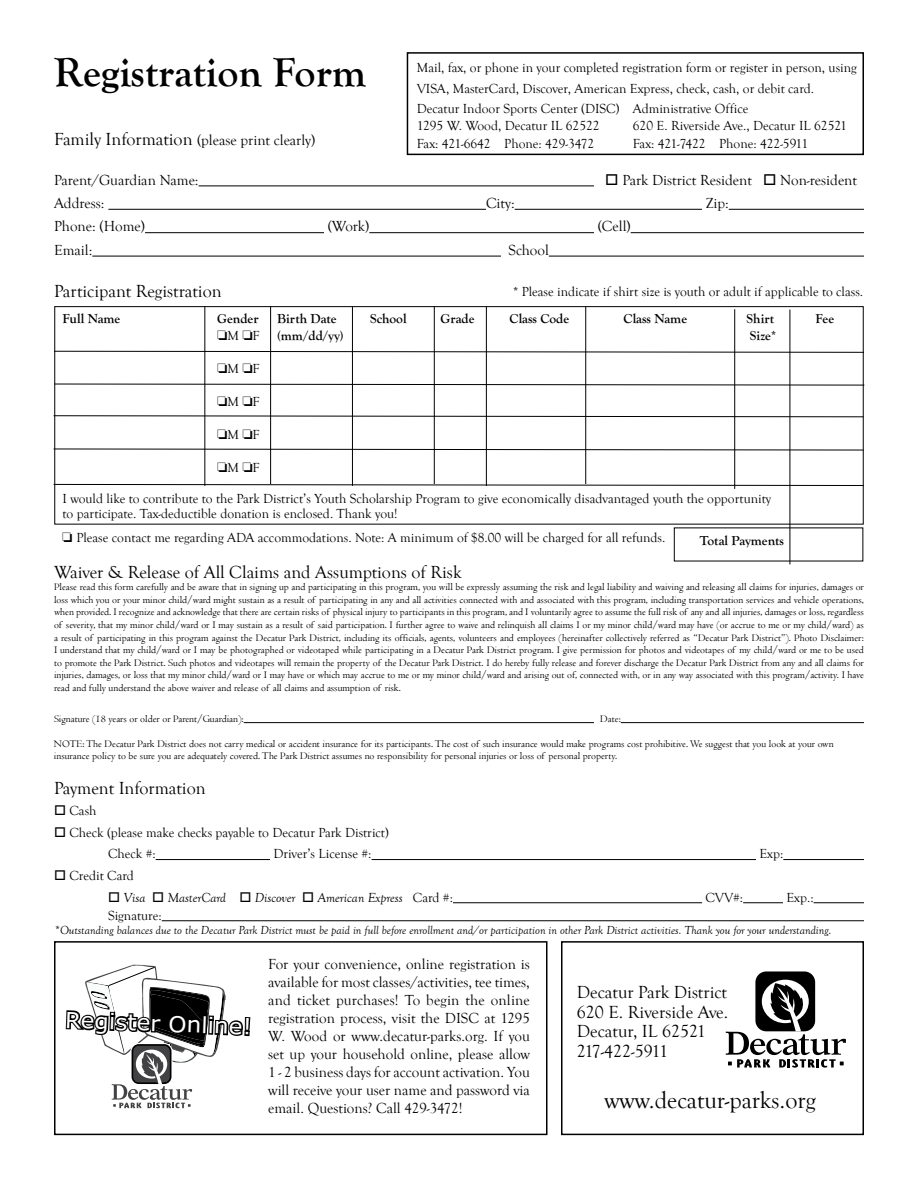
<style>
.page{position:relative;width:918px;height:1188px;background:#fff}
.page>*{position:absolute;margin:0;border:0;box-sizing:border-box;transform-origin:0 0}
.t1{font:700 42px "Goudy Old Style T";color:#000}
.t2{font:24px "Goudy Old Style T";color:#000}
.t3{font:22.2px "Verdana";color:#fff;scale:1.04 1}
.t4{font:18px/19.5px "Goudy Old Style T";color:#000}
.t5{font:15px/18px "Goudy Old Style T";color:#000;text-align:justify}
.t6{font:13.5px/20.7px "Goudy Old Style T";color:#000}
.t7{font:700 13.5px "Goudy Old Style T";color:#000}
.t8{font:italic 13.5px "Goudy Old Style T";color:#000}
.t9{font:italic 12px "Goudy Old Style T";color:#000}
.t10{font:10.5px/12.6px "Centaur";color:#000;text-align:justify}
.s1{font-size:18px}
.s2{font-style:normal}
</style>
<div class="page">
<hr style="left:199px;top:186px;width:395px;height:1px;background:#000">
<hr style="left:108px;top:209px;width:378px;height:1px;background:#000">
<hr style="left:515px;top:209px;width:187px;height:1px;background:#000">
<hr style="left:729px;top:209px;width:135px;height:1px;background:#000">
<hr style="left:145px;top:232px;width:179px;height:1px;background:#000">
<hr style="left:369px;top:232px;width:225px;height:1px;background:#000">
<hr style="left:631px;top:232px;width:233px;height:1px;background:#000">
<hr style="left:92px;top:256px;width:409px;height:1px;background:#000">
<hr style="left:549px;top:256px;width:315px;height:1px;background:#000">
<hr style="left:244px;top:722px;width:350px;height:1px;background:#000">
<hr style="left:621px;top:722px;width:243px;height:1px;background:#000">
<hr style="left:156px;top:859px;width:114px;height:1px;background:#000">
<hr style="left:372px;top:859px;width:384px;height:1px;background:#000">
<hr style="left:783px;top:859px;width:81px;height:1px;background:#000">
<hr style="left:453px;top:902px;width:249px;height:1px;background:#000">
<hr style="left:743px;top:902px;width:40px;height:1px;background:#000">
<hr style="left:814px;top:902px;width:50px;height:1px;background:#000">
<hr style="left:162px;top:920px;width:702px;height:1px;background:#000">
<div style="left:54px;top:941px;width:494px;height:194px;border:2px solid #000"></div>
<div style="left:407px;top:52px;width:457px;height:103px;border:2px solid #000"></div>
<div style="left:561px;top:941px;width:303px;height:194px;border:2px solid #000"></div>
<div style="left:755px;top:971px;width:60px;height:60px;background:#000;border-radius:11px"></div>
<div style="left:762px;top:980px;width:47px;height:43px;background:#fff;border-radius:50%"></div>
<svg style="left:726px;top:983px;width:120px;height:85px"></svg>
<svg style="left:65px;top:964px;width:186px;height:144px"></svg>
<div style="left:54px;top:306px;width:810px;height:219px;border:1px solid #000"></div>
<svg style="left:54px;top:350px;width:810px;height:3px"></svg>
<svg style="left:54px;top:383px;width:811px;height:3px"></svg>
<svg style="left:53px;top:415px;width:811px;height:3px"></svg>
<svg style="left:53px;top:448px;width:811px;height:3px"></svg>
<svg style="left:53px;top:484px;width:811px;height:2px;background:#7f7f7f"></svg>
<hr style="left:204px;top:306px;width:1px;height:180px;background:#000">
<hr style="left:270px;top:306px;width:1px;height:178px;background:#000">
<hr style="left:352px;top:306px;width:1px;height:180px;background:#000">
<hr style="left:434px;top:307px;width:1px;height:177px;background:#000">
<hr style="left:486px;top:307px;width:1px;height:179px;background:#000">
<hr style="left:585px;top:306px;width:1px;height:178px;background:#000">
<hr style="left:734px;top:309px;width:1px;height:180px;background:#000">
<hr style="left:790px;top:310px;width:1px;height:254px;background:#000">
<h1 class="t1" style="left:54px;top:48px;width:314px">Registration Form</h1>
<h3 class="t5" style="left:54px;top:131px;width:263px"><span class="s1">Family Information</span> (please print clearly)</h3>
<h3 class="t5" style="left:54px;top:171px;width:146px">Parent/Guardian Name:</h3>
<h3 class="t5" style="left:605px;top:171px;width:253px">□ Park District Resident □ Non-resident</h3>
<h3 class="t5" style="left:54px;top:194px;width:52px">Address:</h3>
<h3 class="t5" style="left:486px;top:194px;width:30px">City:</h3>
<h3 class="t5" style="left:706px;top:194px;width:25px">Zip:</h3>
<h3 class="t5" style="left:54px;top:218px;width:93px">Phone: (Home)</h3>
<h3 class="t5" style="left:328px;top:218px;width:43px">(Work)</h3>
<h3 class="t5" style="left:598px;top:218px;width:34px">(Cell)</h3>
<h3 class="t5" style="left:54px;top:241px;width:40px">Email:</h3>
<h3 class="t5" style="left:509px;top:241px;width:42px">School</h3>
<h3 class="t4" style="left:54px;top:282px;width:169px">Participant Registration</h3>
<p class="t6" style="left:417px;top:58px;width:442px">Mail, fax, or phone in your completed registration form or register in person, using<br>VISA, MasterCard, Discover, American Express, check, cash, or debit card.<br>Decatur Indoor Sports Center (DISC) Administrative Office</p>
<p class="t6" style="left:417px;top:115px;width:184px">1295 W. Wood, Decatur IL 62522</p>
<p class="t6" style="left:633px;top:115px;width:216px">620 E. Riverside Ave., Decatur IL 62521</p>
<p class="t6" style="left:417px;top:133px;width:179px">Fax: 421-6642 Phone: 429-3472</p>
<p class="t6" style="left:633px;top:133px;width:177px">Fax: 421-7422 Phone: 422-5911</p>
<p class="t6" style="left:513px;top:282px;width:352px">* Please indicate if shirt size is youth or adult if applicable to class.</p>
<p class="t7" style="left:63px;top:311px;width:59px">Full Name</p>
<p class="t7" style="left:217px;top:311px;width:43px">Gender</p>
<p class="t7" style="left:277px;top:311px;width:61px">Birth Date</p>
<p class="t7" style="left:370px;top:311px;width:38px">School</p>
<p class="t7" style="left:441px;top:311px;width:35px">Grade</p>
<p class="t7" style="left:510px;top:311px;width:61px">Class Code</p>
<p class="t7" style="left:624px;top:311px;width:65px">Class Name</p>
<p class="t7" style="left:747px;top:311px;width:29px">Shirt</p>
<p class="t7" style="left:816px;top:311px;width:20px">Fee</p>
<p class="t6" style="left:217px;top:325px;width:44px">□M □F</p>
<p class="t7" style="left:277px;top:328px;width:68px">(mm/dd/yy)</p>
<p class="t7" style="left:750px;top:328px;width:28px">Size*</p>
<p class="t6" style="left:217px;top:358px;width:44px">□M □F</p>
<p class="t6" style="left:217px;top:391px;width:44px">□M □F</p>
<p class="t6" style="left:217px;top:424px;width:44px">□M □F</p>
<p class="t6" style="left:217px;top:457px;width:44px">□M □F</p>
<p class="t6" style="left:63px;top:491px;width:710px;line-height:15px">I would like to contribute to the Park District’s Youth Scholarship Program to give economically disadvantaged youth the opportunity to participate. Tax-deductible donation is enclosed. Thank you!</p>
<p class="t6" style="left:62px;top:528px;width:605px">□ Please contact me regarding ADA accommodations. Note: A minimum of $8.00 will be charged for all refunds.</p>
<p class="t7" style="left:700px;top:533px;width:86px">Total Payments</p>
<h3 class="t4" style="left:54px;top:562px;width:409px">Waiver &amp; Release of All Claims and Assumptions of Risk</h3>
<p class="t10" style="left:54px;top:581px;width:812px">Please read this form carefully and be aware that in signing up and participating in this program, you will be expressly assuming the risk and legal liability and waiving and releasing all claims for injuries, damages or loss which you or your minor child/ward might sustain as a result of participating in any and all activities connected with and associated with this program, including transportation services and vehicle operations, when provided. I recognize and acknowledge that there are certain risks of physical injury to participants in this program, and I voluntarily agree to assume the full risk of any and all injuries, damages or loss, regardless of severity, that my minor child/ward or I may sustain as a result of said participation. I further agree to waive and relinquish all claims I or my minor child/ward may have (or accrue to me or my child/ward) as a result of participating in this program against the Decatur Park District, including its officials, agents, volunteers and employees (hereinafter collectively referred as “Decatur Park District”). Photo Disclaimer:<br>I understand that my child/ward or I may be photographed or videotaped while participating in a Decatur Park District program. I give permission for photos and videotapes of my child/ward or me to be used to promote the Park District. Such photos and videotapes will remain the property of the Decatur Park District. I do hereby fully release and forever discharge the Decatur Park District from any and all claims for injuries, damages, or loss that my minor child/ward or I may have or which may accrue to me or my minor child/ward and arising out of, connected with, or in any way associated with this program/activity. I have read and fully understand the above waiver and release of all claims and assumption of risk.</p>
<p class="t10" style="left:54px;top:712px;width:191px">Signature (18 years or older or Parent/Guardian):</p>
<p class="t10" style="left:600px;top:712px;width:22px">Date:</p>
<p class="t10" style="left:54px;top:737px;width:781px">NOTE: The Decatur Park District does not carry medical or accident insurance for its participants. The cost of such insurance would make programs cost prohibitive. We suggest that you look at your own insurance policy to be sure you are adequately covered. The Park District assumes no responsibility for personal injuries or loss of personal property.</p>
<h3 class="t4" style="left:54px;top:778px;width:153px">Payment Information</h3>
<p class="t6" style="left:54px;top:801px;width:44px">□ Cash</p>
<p class="t6" style="left:108px;top:822px;width:282px;line-height:21.6px;text-indent:-54px">□ Check (please make checks payable to Decatur Park District)<br>Check #:</p>
<p class="t6" style="left:273px;top:844px;width:100px">Driver’s License #:</p>
<p class="t6" style="left:759px;top:844px;width:25px">Exp:</p>
<p class="t6" style="left:54px;top:865px;width:82px">□ Credit Card</p>
<p class="t8" style="left:108px;top:890px;width:346px">□ Visa □ MasterCard □ Discover □ American Express <span class="s2">Card #:</span></p>
<p class="t6" style="left:705px;top:887px;width:39px">CVV#:</p>
<p class="t6" style="left:786px;top:887px;width:29px">Exp.:</p>
<p class="t6" style="left:108px;top:905px;width:55px">Signature:</p>
<p class="t9" style="left:54px;top:923px;width:779px">*Outstanding balances due to the Decatur Park District must be paid in full before enrollment and/or participation in other Park District activities. Thank you for your understanding.</p>
<h3 class="t3" style="left:66px;top:1006px;width:181px;rotate:2deg">Register Online!</h3>
<p class="t5" style="left:268px;top:955px;width:263px">For your convenience, online registration is available for most classes/activities, tee times, and ticket purchases! To begin the online registration process, visit the DISC at 1295<br>W. Wood or www.decatur-parks.org. If you set up your household online, please allow 1 - 2 business days for account activation. You will receive your user name and password via email. Questions? Call 429-3472!</p>
<h3 class="t4" style="left:577px;top:983px;width:153px">Decatur Park District<br>620 E. Riverside Ave.<br>Decatur, IL 62521<br>217-422-5911</h3>
<h2 class="t2" style="left:604px;top:1087px;width:213px">www.decatur-parks.org</h2>
</div>
